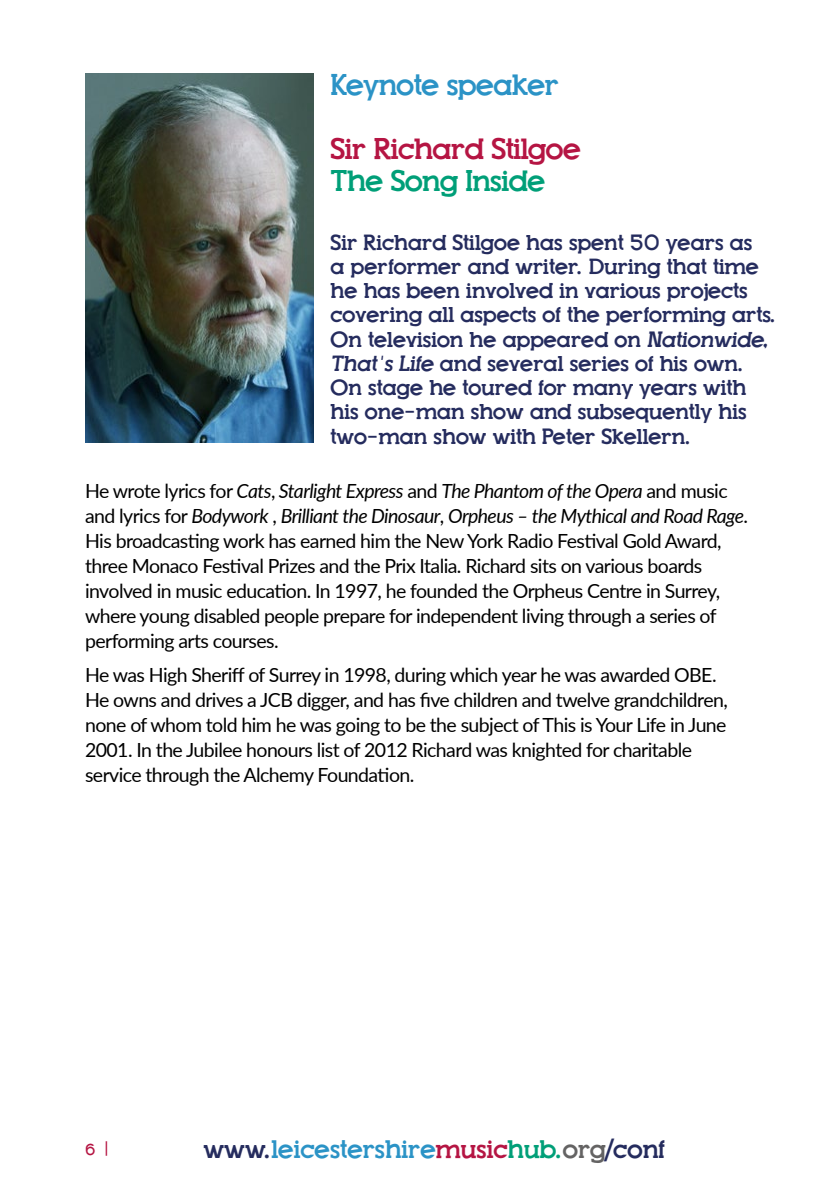
<style>
.page{position:relative;width:840px;height:1191px;background:#fff}
.page>*{position:absolute;margin:0;border:0;box-sizing:border-box;transform-origin:0 0}
.t1{font:30px "Top Modern";letter-spacing:-.015em;color:#b51543}
.t2{font:30px "Top Modern";letter-spacing:-.015em;color:#2b93c6}
.t3{font:30px "Top Modern";letter-spacing:-.015em;color:#009f78}
.t4{font:26px "Top Modern";color:#2b93c6}
.t5{font:22px/24.2px "Top Modern";color:#252c5e}
.t6{font:19.6px/25px "Lato";letter-spacing:-.03em;color:#000}
.t7{font:16px "Top Modern";color:#b51543}
.s1{font-style:italic}
.s2{color:#252c5e}
.s3{color:#b51543}
.s4{color:#009f78}
.s5{color:#646363}
</style>
<div class="page">
<img style="left:85px;top:74px;width:228px;height:368px">
<h1 class="t2" style="left:330px;top:70px;width:230px">Keynote speaker</h1>
<h1 class="t1" style="left:330px;top:134px;width:252px">Sir Richard Stilgoe</h1>
<h1 class="t3" style="left:330px;top:166px;width:216px">The Song Inside</h1>
<p class="t5" style="left:330px;top:231px;width:447px">Sir Richard Stilgoe has spent 50 years as<br>a performer and writer. During that time he has been involved in various projects covering all aspects of the performing arts.<br>On television he appeared on Nationwide, That’s Life and several series of his own.<br>On stage he toured for many years with his one-man show and subsequently his two-man show with Peter Skellern.</p>
<p class="t6" style="left:85px;top:478px;width:664px">He wrote lyrics for <span class="s1">Cats</span>, <span class="s1">Starlight Express</span> and <span class="s1">The Phantom of the Opera</span> and music and lyrics for <span class="s1">Bodywork</span> , <span class="s1">Brilliant the Dinosaur</span>, <span class="s1">Orpheus – the Mythical and Road Rage</span>.<br>His broadcasting work has earned him the New York Radio Festival Gold Award, three Monaco Festival Prizes and the Prix Italia. Richard sits on various boards involved in music education. In 1997, he founded the Orpheus Centre in Surrey, where young disabled people prepare for independent living through a series of performing arts courses.</p>
<p class="t6" style="left:85px;top:661px;width:644px">He was High Sheriff of Surrey in 1998, during which year he was awarded OBE.<br>He owns and drives a JCB digger, and has five children and twelve grandchildren, none of whom told him he was going to be the subject of This is Your Life in June 2001. In the Jubilee honours list of 2012 Richard was knighted for charitable service through the Alchemy Foundation.</p>
<p class="t7" style="left:85px;top:1142px;width:12px">6</p>
<h2 class="t4" style="left:203px;top:1136px;width:462px"><span class="s2">www.</span>leicestershire<span class="s3">music</span><span class="s4">hub.</span><span class="s5">org</span><span class="s2">/conf</span></h2>
<p class="t7" style="left:104px;top:1140px;width:6px">|</p>
</div>
